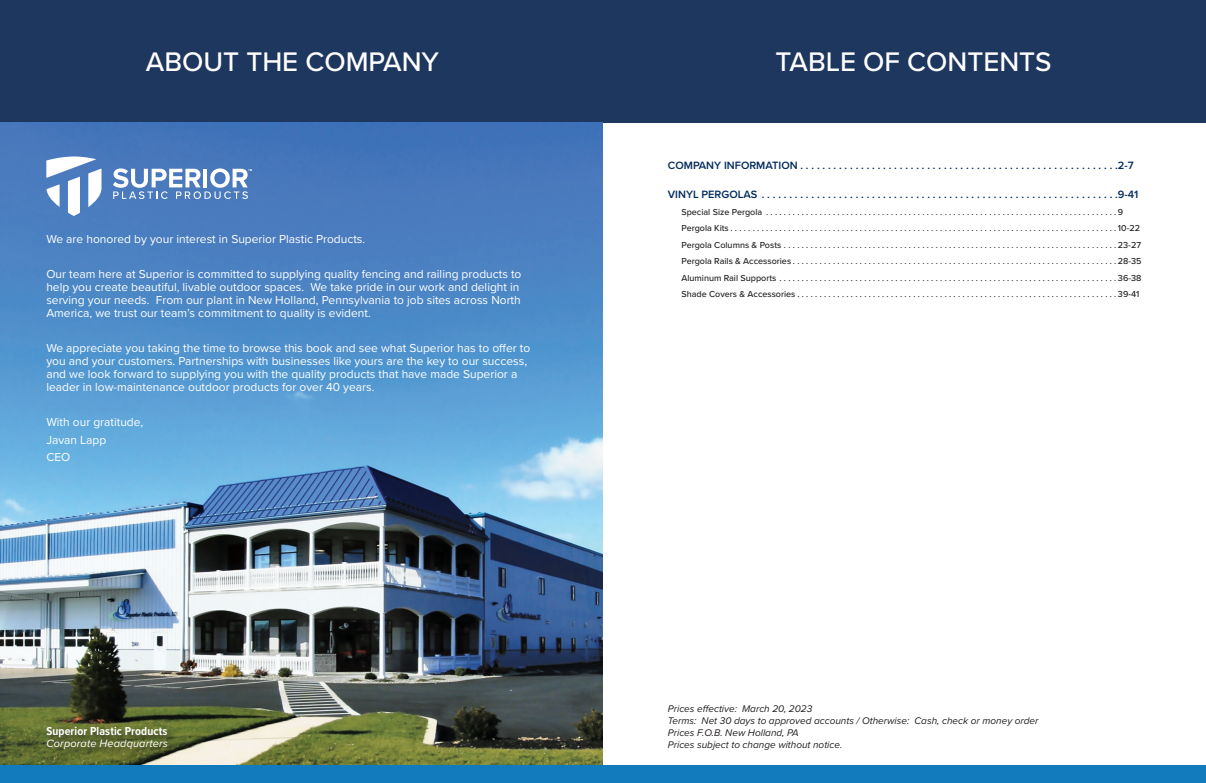
<style>
.page{position:relative;width:1206px;height:783px;background:#fff}
.page>*{position:absolute;margin:0;border:0;box-sizing:border-box;transform-origin:0 0}
.t1{font:500 27.9px "Proxima Nova";color:#fff}
.t2{font:12px/13px "Proxima Nova";color:#fff}
.t3{font:700 12px "Proxima Nova Cond";letter-spacing:.01em;color:#fff}
.t4{font:600 11px "Proxima Nova";color:#00295c}
.t5{font:italic 11px "Proxima Nova";letter-spacing:.01em;color:#fff}
.t6{font:italic 10px "Proxima Nova";color:#231f20}
.t7{font:500 9px "Proxima Nova";color:#231f20}
</style>
<div class="page">
<div style="left:0;top:0;width:1206px;height:123px;background:#1e375f"></div>
<img style="left:0;top:123px;width:603px;height:642px">
<div style="left:45px;top:725px;width:131px;height:32px;background:#231f20;opacity:.75"></div>
<div style="left:0;top:766px;width:1206px;height:17px;background:#127bbe"></div>
<svg style="left:46px;top:156px;width:56px;height:60px"></svg>
<svg style="left:113px;top:168px;width:139px;height:31px"></svg>
<p class="t1" style="left:146px;top:41px;width:295px">ABOUT THE COMPANY</p>
<p class="t2" style="left:46px;top:232px;width:320px">We are honored by your interest in Superior Plastic Products.</p>
<p class="t2" style="left:46px;top:267px;width:477px">Our team here at Superior is committed to supplying quality fencing and railing products to help you create beautiful, livable outdoor spaces. We take pride in our work and delight in serving your needs. From our plant in New Holland, Pennsylvania to job sites across North America, we trust our team’s commitment to quality is evident.</p>
<p class="t2" style="left:46px;top:341px;width:485px">We appreciate you taking the time to browse this book and see what Superior has to offer to you and your customers. Partnerships with businesses like yours are the key to our success, and we look forward to supplying you with the quality products that have made Superior a leader in low-maintenance outdoor products for over 40 years.</p>
<p class="t2" style="left:46px;top:415px;width:98px">With our gratitude,</p>
<p class="t2" style="left:46px;top:433px;width:61px">Javan Lapp</p>
<p class="t2" style="left:46px;top:450px;width:26px">CEO</p>
<p class="t3" style="left:46px;top:722px;width:123px">Superior Plastic Products</p>
<p class="t5" style="left:46px;top:735px;width:123px">Corporate Headquarters</p>
<p class="t1" style="left:775px;top:41px;width:278px">TABLE OF CONTENTS</p>
<p class="t4" style="left:668px;top:158px;width:467px">COMPANY INFORMATION . . . . . . . . . . . . . . . . . . . . . . . . . . . . . . . . . . . . . . . . . . . . . . . . . . . . . . . . . 2-7</p>
<p class="t4" style="left:668px;top:187px;width:472px">VINYL PERGOLAS . . . . . . . . . . . . . . . . . . . . . . . . . . . . . . . . . . . . . . . . . . . . . . . . . . . . . . . . . . . . . . . . 9-41</p>
<p class="t7" style="left:681px;top:205px;width:443px">Special Size Pergola . . . . . . . . . . . . . . . . . . . . . . . . . . . . . . . . . . . . . . . . . . . . . . . . . . . . . . . . . . . . . . . . . . . . . . . . . . . . . . 9</p>
<p class="t7" style="left:681px;top:222px;width:460px">Pergola Kits . . . . . . . . . . . . . . . . . . . . . . . . . . . . . . . . . . . . . . . . . . . . . . . . . . . . . . . . . . . . . . . . . . . . . . . . . . . . . . . . . . . . . . 10-22</p>
<p class="t7" style="left:681px;top:238px;width:461px">Pergola Columns &amp; Posts . . . . . . . . . . . . . . . . . . . . . . . . . . . . . . . . . . . . . . . . . . . . . . . . . . . . . . . . . . . . . . . . . . . . . . . . . . 23-27</p>
<p class="t7" style="left:681px;top:255px;width:462px">Pergola Rails &amp; Accessories . . . . . . . . . . . . . . . . . . . . . . . . . . . . . . . . . . . . . . . . . . . . . . . . . . . . . . . . . . . . . . . . . . . . . . . . 28-35</p>
<p class="t7" style="left:681px;top:271px;width:462px">Aluminum Rail Supports . . . . . . . . . . . . . . . . . . . . . . . . . . . . . . . . . . . . . . . . . . . . . . . . . . . . . . . . . . . . . . . . . . . . . . . . . . . 36-38</p>
<p class="t7" style="left:681px;top:288px;width:460px">Shade Covers &amp; Accessories . . . . . . . . . . . . . . . . . . . . . . . . . . . . . . . . . . . . . . . . . . . . . . . . . . . . . . . . . . . . . . . . . . . . . . . 39-41</p>
<p class="t6" style="left:668px;top:701px;width:146px">Prices effective: March 20, 2023</p>
<p class="t6" style="left:668px;top:713px;width:372px">Terms: Net 30 days to approved accounts / Otherwise: Cash, check or money order</p>
<p class="t6" style="left:668px;top:725px;width:132px">Prices F.O.B. New Holland, PA</p>
<p class="t6" style="left:668px;top:737px;width:176px">Prices subject to change without notice.</p>
</div>
